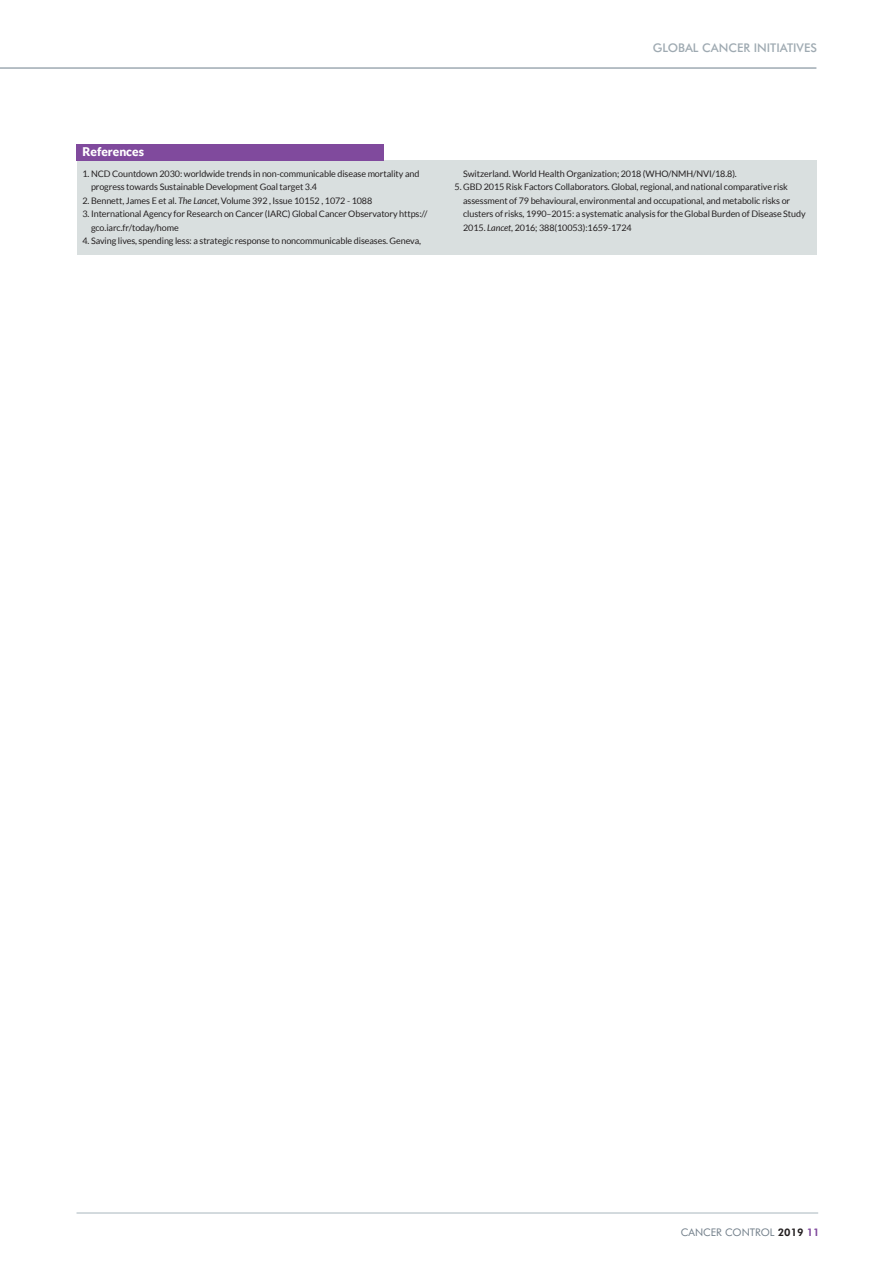
<style>
.page{position:relative;width:893px;height:1263px;background:#fff}
.page>*{position:absolute;margin:0;border:0;box-sizing:border-box;transform-origin:0 0}
.t1{font:500 12px "Futura BT";color:#9faab2}
.t2{font:900 12px "Lato";color:#fff}
.t3{font:10.5px "Futura BT";color:#727f8a}
.t4{font:9px/13.5px "Lato";letter-spacing:-.01em;color:#231f20}
.s1{font-style:italic}
.s2{font-weight:800;color:#231f20}
.s3{font-weight:800;color:#804a9d}
</style>
<div class="page">
<hr style="left:0;top:67px;width:816px;height:2px;background:#9faab2">
<hr style="left:77px;top:1212px;width:741px;height:2px;background:#c5ced3">
<div style="left:77px;top:161px;width:739px;height:94px;background:#d9dfdf"></div>
<div style="left:77px;top:144px;width:307px;height:17px;background:#804a9d"></div>
<h1 class="t1" style="left:653px;top:40px;width:166px">GLOBAL CANCER INITIATIVES</h1>
<h1 class="t2" style="left:82px;top:145px;width:63px">References</h1>
<p class="t4" style="left:91px;top:167px;width:330px;text-indent:-9px">1. NCD Countdown 2030: worldwide trends in non-communicable disease mortality and progress towards Sustainable Development Goal target 3.4</p>
<p class="t4" style="left:82px;top:194px;width:291px">2. Bennett, James E et al. <span class="s1">The Lancet</span>, Volume 392 , Issue 10152 , 1072 - 1088</p>
<p class="t4" style="left:91px;top:207px;width:338px;text-indent:-9px">3. International Agency for Research on Cancer (IARC) Global Cancer Observatory https:// gco.iarc.fr/today/home</p>
<p class="t4" style="left:82px;top:234px;width:340px">4. Saving lives, spending less: a strategic response to noncommunicable diseases. Geneva,</p>
<p class="t4" style="left:463px;top:167px;width:275px">Switzerland. World Health Organization; 2018 (WHO/NMH/NVI/18.8).</p>
<p class="t4" style="left:463px;top:180px;width:344px;text-indent:-9px">5. GBD 2015 Risk Factors Collaborators. Global, regional, and national comparative risk assessment of 79 behavioural, environmental and occupational, and metabolic risks or clusters of risks, 1990–2015: a systematic analysis for the Global Burden of Disease Study 2015. <span class="s1">Lancet</span>, 2016; 388(10053):1659-1724</p>
<p class="t3" style="left:681px;top:1226px;width:140px">CANCER CONTROL <span class="s2">2019</span> <span class="s3">11</span></p>
</div>
